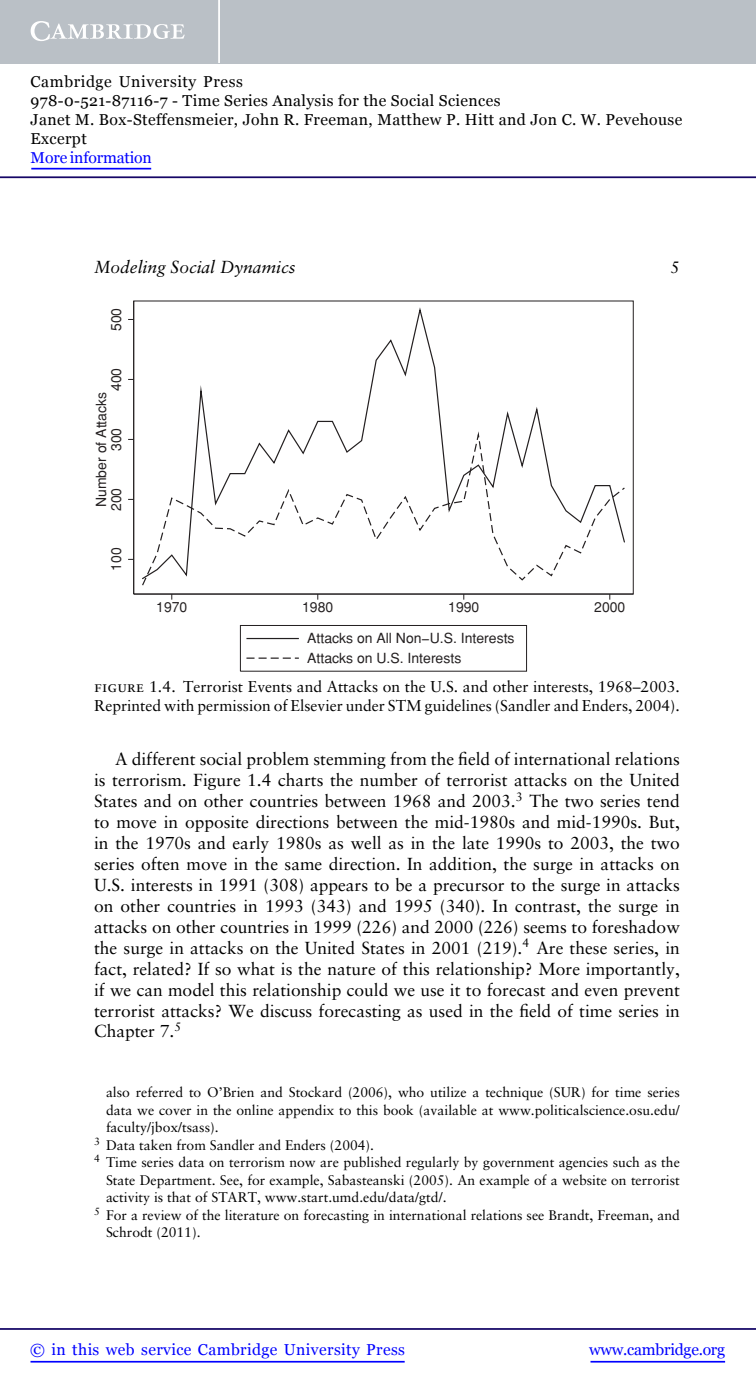
<style>
.page{position:relative;width:756px;height:1388px;background:#fff}
.page>*{position:absolute;margin:0;border:0;box-sizing:border-box;transform-origin:0 0}
.t1{font:17.5px/21px "Sabon";color:#000;text-align:justify}
.t2{font:italic 17.5px "Sabon";color:#000}
.t3{font:16.62px "Sabon";color:#000}
.t4{font:15.75px/18.9px "Georgia";letter-spacing:.025em;color:#000}
.t5{font:15.75px/19.2px "Sabon";color:#000}
.t6{font:15.75px "Georgia";letter-spacing:.025em;color:#00f}
.t7{font:15.75px "Georgia";letter-spacing:-.015em;color:#00f}
.t8{font:15.75px "Georgia";letter-spacing:-.01em;color:#00f}
.t9{font:14px "Sabon";color:#000}
.t10{font:14px/19.6px "Helvetica";color:#231f20}
.s1{font-family:"Sabon Roman SC"}
</style>
<div class="page">
<svg style="left:197px;top:307px;width:344px;height:121px"></svg>
<svg style="left:142px;top:428px;width:483px;height:158px"></svg>
<hr style="left:133px;top:301px;width:1px;height:293px;background:#231f20">
<hr style="left:134px;top:594px;width:499px;height:1px;background:#231f20">
<div style="left:240px;top:625px;width:287px;height:46px;border:1px solid #231f20"></div>
<hr style="left:246px;top:638px;width:53px;height:1px;background:#231f20">
<svg style="left:246px;top:657px;width:53px;height:2px"></svg>
<hr style="left:591px;top:1361px;width:134px;height:1px;background:#00f">
<hr style="left:0;top:1328px;width:756px;height:2px;background:#150666">
<hr style="left:31px;top:1361px;width:374px;height:1px;background:#00f">
<div style="left:0;top:0;width:756px;height:63px;background:#bac0c6"></div>
<svg style="left:31px;top:21px;width:154px;height:20px"></svg>
<hr style="left:218px;top:0;width:2px;height:63px;background:#fff">
<hr style="left:0;top:176px;width:756px;height:2px;background:#150666">
<hr style="left:31px;top:168px;width:120px;height:1px;background:#00f">
<p class="t4" style="left:31px;top:73px;width:653px">Cambridge University Press<br>978-0-521-87116-7 - Time Series Analysis for the Social Sciences<br>Janet M. Box-Steffensmeier, John R. Freeman, Matthew P. Hitt and Jon C. W. Pevehouse Excerpt</p>
<p class="t8" style="left:31px;top:148px;width:123px">More information</p>
<p class="t2" style="left:94px;top:259px;width:203px">Modeling Social Dynamics</p>
<p class="t3" style="left:670px;top:260px;width:11px">5</p>
<p class="t10" style="left:108px;top:331px;width:25px;rotate:-90deg">500</p>
<p class="t10" style="left:108px;top:391px;width:25px;rotate:-90deg">400</p>
<p class="t10" style="left:93px;top:507px;width:117px;rotate:-90deg">Number of Attacks</p>
<p class="t10" style="left:108px;top:451px;width:25px;rotate:-90deg">300</p>
<p class="t10" style="left:108px;top:511px;width:25px;rotate:-90deg">200</p>
<p class="t10" style="left:108px;top:571px;width:25px;rotate:-90deg">100</p>
<p class="t10" style="left:156px;top:599px;width:33px">1970</p>
<p class="t10" style="left:302px;top:599px;width:33px">1980</p>
<p class="t10" style="left:448px;top:599px;width:33px">1990</p>
<p class="t10" style="left:594px;top:599px;width:33px">2000</p>
<p class="t10" style="left:307px;top:630px;width:209px">Attacks on All Non−U.S. Interests<br>Attacks on U.S. Interests</p>
<p class="t5" style="left:94px;top:678px;width:587px"><span class="s1">figure</span> 1<span class="s1">.</span>4<span class="s1">.</span> Terrorist Events and Attacks on the U.S. and other interests, 1968–2003.<br>Reprinted with permission of Elsevier under STM guidelines (Sandler and Enders, 2004).</p>
<p class="t1" style="left:94px;top:750px;width:587px;text-indent:21px">A different social problem stemming from the field of international relations is terrorism. Figure 1.4 charts the number of terrorist attacks on the United States and on other countries between 1968 and 2003.<sup>3</sup> The two series tend to move in opposite directions between the mid-1980s and mid-1990s. But, in the 1970s and early 1980s as well as in the late 1990s to 2003, the two series often move in the same direction. In addition, the surge in attacks on U.S. interests in 1991 (308) appears to be a precursor to the surge in attacks on other countries in 1993 (343) and 1995 (340). In contrast, the surge in attacks on other countries in 1999 (226) and 2000 (226) seems to foreshadow the surge in attacks on the United States in 2001 (219).<sup>4</sup> Are these series, in fact, related? If so what is the nature of this relationship? More importantly, if we can model this relationship could we use it to forecast and even prevent terrorist attacks? We discuss forecasting as used in the field of time series in Chapter 7.<sup>5</sup></p>
<p class="t9" style="left:106px;top:1086px;width:575px">also referred to O’Brien and Stockard (2006), who utilize a technique (SUR) for time series</p>
<p class="t9" style="left:106px;top:1104px;width:575px">data we cover in the online appendix to this book (available at www.politicalscience.osu.edu/</p>
<p class="t9" style="left:106px;top:1121px;width:114px">faculty/jbox/tsass).</p>
<p class="t9" style="left:94px;top:1139px;width:282px"><sup>3</sup> Data taken from Sandler and Enders (2004).</p>
<p class="t9" style="left:94px;top:1157px;width:587px"><sup>4</sup> Time series data on terrorism now are published regularly by government agencies such as the</p>
<p class="t9" style="left:106px;top:1174px;width:575px">State Department. See, for example, Sabasteanski (2005). An example of a website on terrorist</p>
<p class="t9" style="left:106px;top:1191px;width:342px">activity is that of START, www.start.umd.edu/data/gtd/.</p>
<p class="t9" style="left:94px;top:1209px;width:587px"><sup>5</sup> For a review of the literature on forecasting in international relations see Brandt, Freeman, and</p>
<p class="t9" style="left:106px;top:1227px;width:96px">Schrodt (2011).</p>
<p class="t6" style="left:30px;top:1339px;width:376px">© in this web service Cambridge University Press</p>
<p class="t7" style="left:589px;top:1339px;width:137px">www.cambridge.org</p>
</div>
